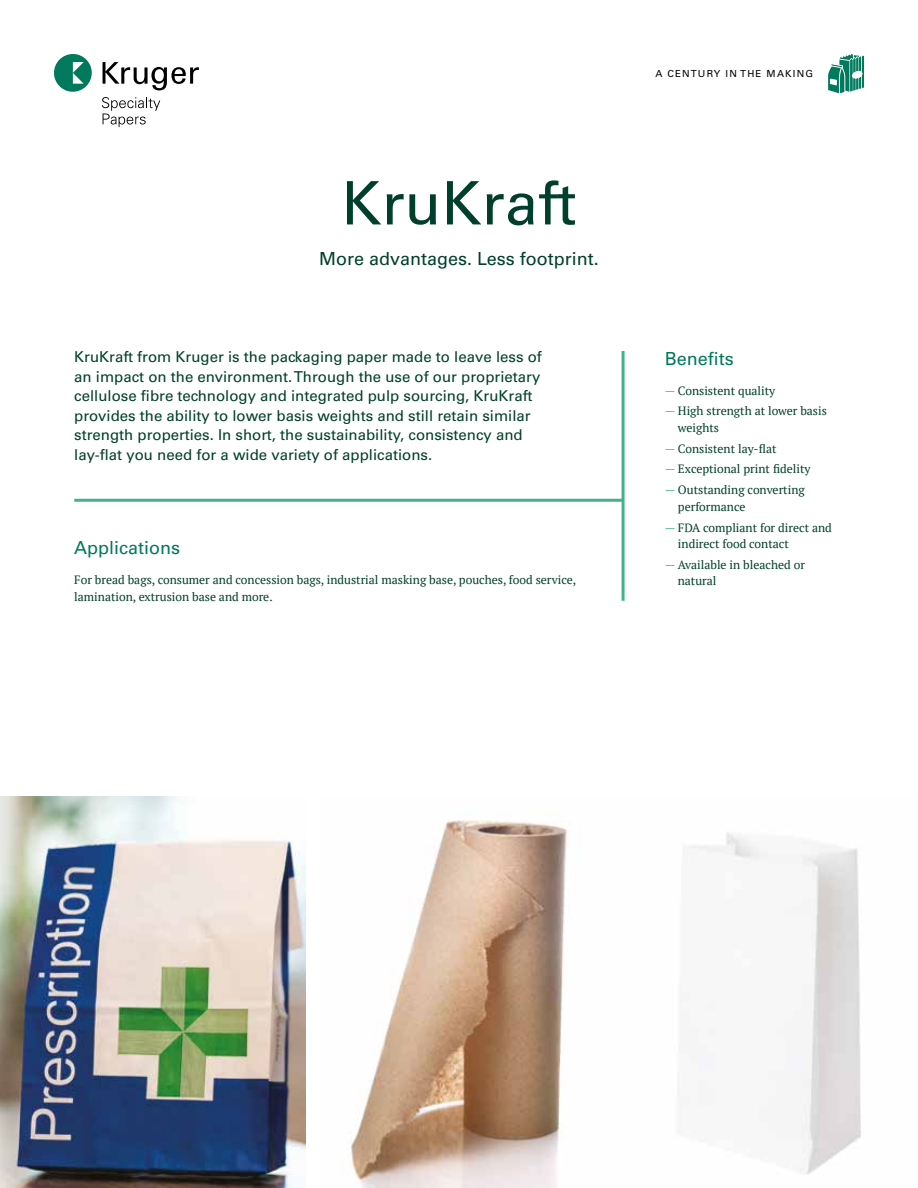
<style>
.page{position:relative;width:918px;height:1188px;background:#fff}
.page>*{position:absolute;margin:0;border:0;box-sizing:border-box;transform-origin:0 0}
.t1{font:60px "Univers";color:#003f2b}
.t2{font:18px "Univers";color:#003f2b}
.t3{font:18px "Univers";color:#00795d}
.t4{font:15px/19.5px "Univers";color:#003f2b}
.t5{font:12px/16.5px "PT Serif";color:#003f2b}
.t6{font:9.75px "Univers";letter-spacing:.12em;color:#000}
.s1{color:#42b388}
</style>
<div class="page">
<svg style="left:102px;top:97px;width:58px;height:30px"></svg>
<svg style="left:54px;top:54px;width:38px;height:38px"></svg>
<svg style="left:103px;top:62px;width:96px;height:28px"></svg>
<svg style="left:828px;top:54px;width:36px;height:39px"></svg>
<img style="left:0;top:796px;width:306px;height:392px">
<hr style="left:622px;top:351px;width:3px;height:250px;background:#42b388">
<hr style="left:74px;top:499px;width:548px;height:3px;background:#42b388">
<img style="left:349px;top:820px;width:512px;height:368px">
<h1 class="t1" style="left:341px;top:168px;width:237px">KruKraft</h1>
<p class="t2" style="left:319px;top:248px;width:281px">More advantages. Less footprint.</p>
<p class="t6" style="left:655px;top:68px;width:159px">A CENTURY IN THE MAKING</p>
<p class="t4" style="left:74px;top:347px;width:469px">KruKraft from Kruger is the packaging paper made to leave less of an impact on the environment. Through the use of our proprietary cellulose fibre technology and integrated pulp sourcing, KruKraft provides the ability to lower basis weights and still retain similar strength properties. In short, the sustainability, consistency and lay-flat you need for a wide variety of applications.</p>
<p class="t3" style="left:665px;top:347px;width:71px">Benefits</p>
<p class="t5" style="left:665px;top:382px;width:112px"><span class="s1">—</span> Consistent quality</p>
<p class="t5" style="left:678px;top:403px;width:151px;text-indent:-13px"><span class="s1">—</span> High strength at lower basis weights</p>
<p class="t5" style="left:665px;top:440px;width:113px"><span class="s1">—</span> Consistent lay-flat</p>
<p class="t5" style="left:665px;top:461px;width:147px"><span class="s1">—</span> Exceptional print fidelity</p>
<p class="t5" style="left:678px;top:482px;width:128px;text-indent:-13px"><span class="s1">—</span> Outstanding converting performance</p>
<p class="t5" style="left:678px;top:519px;width:155px;text-indent:-13px"><span class="s1">—</span> FDA compliant for direct and indirect food contact</p>
<p class="t5" style="left:678px;top:556px;width:129px;text-indent:-13px"><span class="s1">—</span> Available in bleached or natural</p>
<p class="t3" style="left:74px;top:537px;width:108px">Applications</p>
<p class="t5" style="left:74px;top:572px;width:504px">For bread bags, consumer and concession bags, industrial masking base, pouches, food service, lamination, extrusion base and more.</p>
</div>
